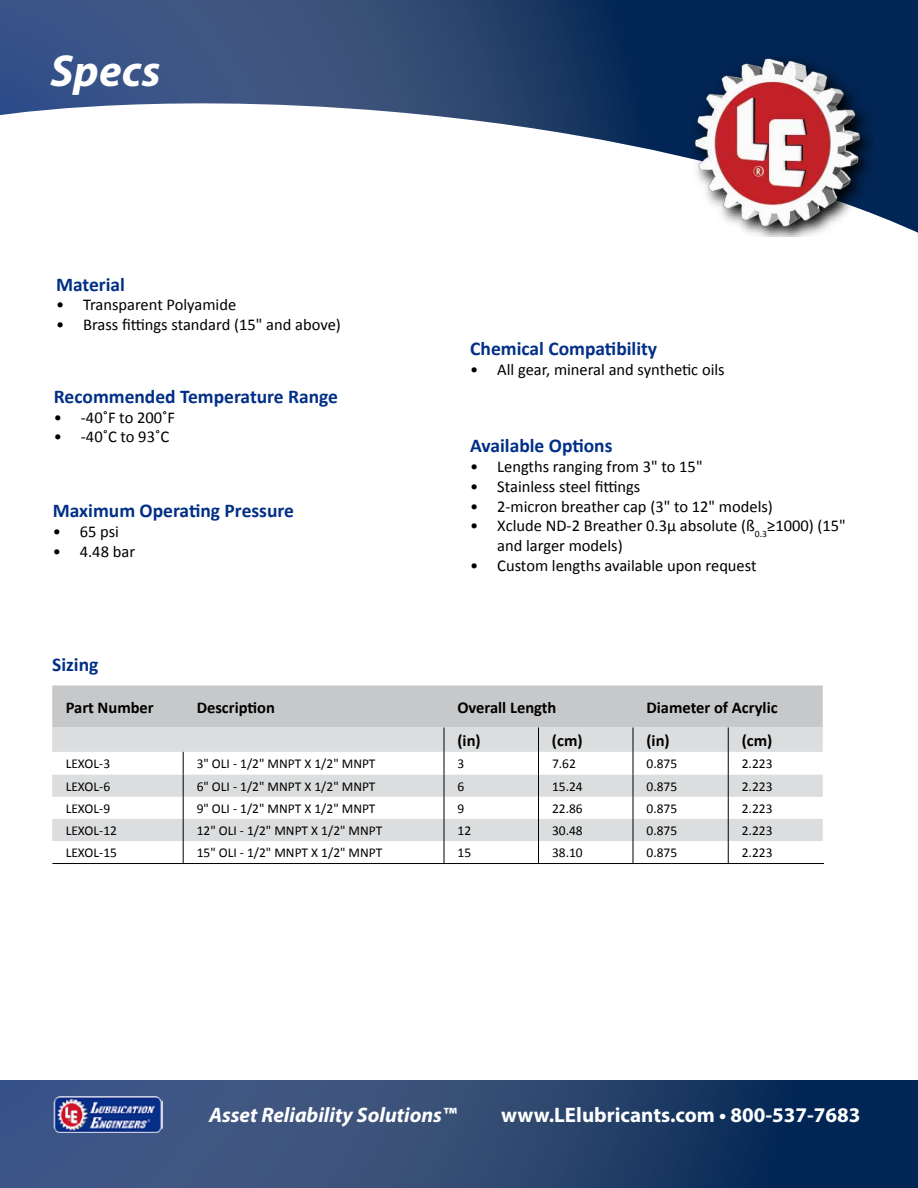
<style>
.page{position:relative;width:918px;height:1188px;background:#fff}
.page>*{position:absolute;margin:0;border:0;box-sizing:border-box;transform-origin:0 0}
.t1{font:italic 700 45px "Myriad Pro";letter-spacing:.005em;color:#fff}
.t2{font:700 21px "Myriad Pro";color:#fff}
.t3{font:italic 700 21px "Myriad Pro";color:#fff}
.t4{font:700 19.5px "Calibri";color:#002f87}
.t5{font:16.5px/19.8px "Calibri";color:#000}
.t6{font:700 16.5px "Calibri";color:#000}
.t7{font:13.5px "Calibri";color:#000}
</style>
<div class="page">
<svg style="left:0;top:0;width:918px;height:237px"></svg>
<svg style="left:0;top:1081px;width:918px;height:107px;background:#29446f"></svg>
<img style="left:52px;top:1096px;width:111px;height:36px">
<img style="left:694px;top:56px;width:180px;height:180px">
<svg style="left:52px;top:685px;width:771px;height:178px"></svg>
<hr style="left:52px;top:863px;width:772px;height:1px;background:#000">
<h1 class="t1" style="left:51px;top:42px;width:111px">Specs</h1>
<p class="t4" style="left:56px;top:272px;width:70px">Material</p>
<p class="t5" style="left:56px;top:294px;width:182px">• Transparent Polyamide</p>
<p class="t5" style="left:56px;top:314px;width:286px">• Brass fittings standard (15" and above)</p>
<p class="t4" style="left:54px;top:384px;width:286px">Recommended Temperature Range</p>
<p class="t5" style="left:54px;top:406px;width:123px">• -40˚F to 200˚F</p>
<p class="t5" style="left:54px;top:426px;width:117px">• -40˚C to 93˚C</p>
<p class="t4" style="left:53px;top:499px;width:243px">Maximum Operating Pressure</p>
<p class="t5" style="left:53px;top:521px;width:68px">• 65 psi</p>
<p class="t5" style="left:53px;top:541px;width:84px">• 4.48 bar</p>
<p class="t4" style="left:470px;top:337px;width:188px">Chemical Compatibility</p>
<p class="t5" style="left:470px;top:359px;width:256px">• All gear, mineral and synthetic oils</p>
<p class="t4" style="left:470px;top:434px;width:144px">Available Options</p>
<p class="t5" style="left:470px;top:456px;width:234px">• Lengths ranging from 3" to 15"</p>
<p class="t5" style="left:470px;top:476px;width:172px">• Stainless steel fittings</p>
<p class="t5" style="left:470px;top:496px;width:304px">• 2-micron breather cap (3" to 12" models)</p>
<p class="t5" style="left:497px;top:515px;width:350px;text-indent:-27px">• Xclude ND-2 Breather 0.3μ absolute (ß<sub>0.3</sub>≥1000) (15" and larger models)</p>
<p class="t5" style="left:470px;top:555px;width:288px">• Custom lengths available upon request</p>
<p class="t4" style="left:52px;top:653px;width:48px">Sizing</p>
<p class="t6" style="left:66px;top:697px;width:90px">Part Number</p>
<p class="t6" style="left:197px;top:697px;width:80px">Description</p>
<p class="t6" style="left:457px;top:697px;width:101px">Overall Length</p>
<p class="t6" style="left:646px;top:697px;width:133px">Diameter of Acrylic</p>
<p class="t6" style="left:457px;top:730px;width:25px">(in)</p>
<p class="t6" style="left:552px;top:730px;width:32px">(cm)</p>
<p class="t6" style="left:646px;top:730px;width:25px">(in)</p>
<p class="t6" style="left:742px;top:730px;width:32px">(cm)</p>
<p class="t7" style="left:66px;top:755px;width:46px">LEXOL-3</p>
<p class="t7" style="left:197px;top:755px;width:180px">3" OLI - 1/2" MNPT X 1/2" MNPT</p>
<p class="t7" style="left:458px;top:755px;width:8px">3</p>
<p class="t7" style="left:552px;top:755px;width:25px">7.62</p>
<p class="t7" style="left:646px;top:755px;width:32px">0.875</p>
<p class="t7" style="left:742px;top:755px;width:32px">2.223</p>
<p class="t7" style="left:66px;top:778px;width:46px">LEXOL-6</p>
<p class="t7" style="left:197px;top:778px;width:180px">6" OLI - 1/2" MNPT X 1/2" MNPT</p>
<p class="t7" style="left:458px;top:778px;width:8px">6</p>
<p class="t7" style="left:552px;top:778px;width:32px">15.24</p>
<p class="t7" style="left:646px;top:778px;width:32px">0.875</p>
<p class="t7" style="left:742px;top:778px;width:32px">2.223</p>
<p class="t7" style="left:66px;top:800px;width:46px">LEXOL-9</p>
<p class="t7" style="left:197px;top:800px;width:180px">9" OLI - 1/2" MNPT X 1/2" MNPT</p>
<p class="t7" style="left:458px;top:800px;width:8px">9</p>
<p class="t7" style="left:552px;top:800px;width:32px">22.86</p>
<p class="t7" style="left:646px;top:800px;width:32px">0.875</p>
<p class="t7" style="left:742px;top:800px;width:32px">2.223</p>
<p class="t7" style="left:66px;top:822px;width:53px">LEXOL-12</p>
<p class="t7" style="left:197px;top:822px;width:187px">12" OLI - 1/2" MNPT X 1/2" MNPT</p>
<p class="t7" style="left:458px;top:822px;width:15px">12</p>
<p class="t7" style="left:552px;top:822px;width:32px">30.48</p>
<p class="t7" style="left:646px;top:822px;width:32px">0.875</p>
<p class="t7" style="left:742px;top:822px;width:32px">2.223</p>
<p class="t7" style="left:66px;top:844px;width:53px">LEXOL-15</p>
<p class="t7" style="left:197px;top:844px;width:187px">15" OLI - 1/2" MNPT X 1/2" MNPT</p>
<p class="t7" style="left:458px;top:844px;width:15px">15</p>
<p class="t7" style="left:552px;top:844px;width:32px">38.10</p>
<p class="t7" style="left:646px;top:844px;width:32px">0.875</p>
<p class="t7" style="left:742px;top:844px;width:32px">2.223</p>
<p class="t3" style="left:209px;top:1102px;width:249px">Asset Reliability Solutions™</p>
<p class="t2" style="left:501px;top:1102px;width:361px">www.LElubricants.com • 800-537-7683</p>
</div>
